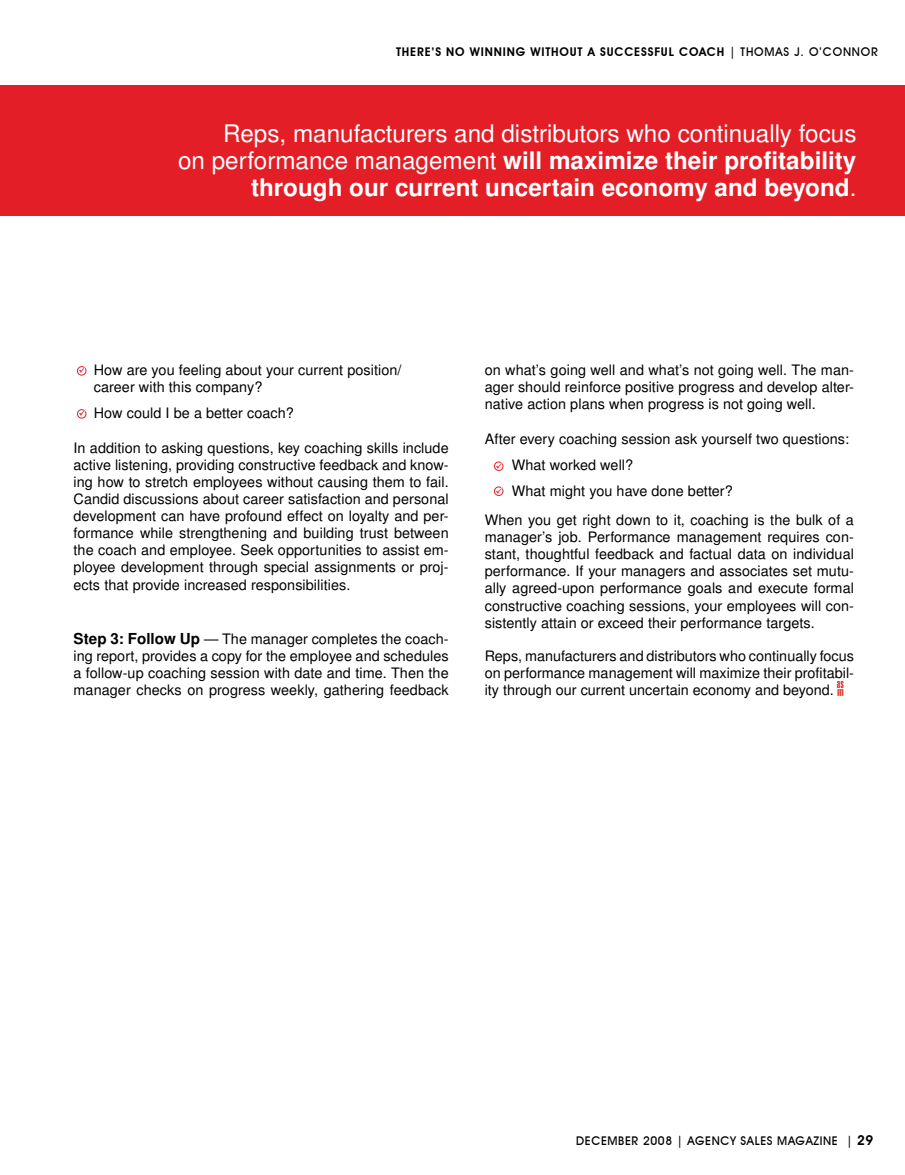
<style>
.page{position:relative;width:905px;height:1175px;background:#fff}
.page>*{position:absolute;margin:0;border:0;box-sizing:border-box;transform-origin:0 0}
.t1{font:24px/27px "Turkish Sans SSK";color:#fff;text-align:right}
.t2{font:14.25px/17.1px "Turkish Sans SSK";letter-spacing:.005em;color:#000;text-align:justify}
.t3{font:600 12px "Avant Garde IT Cby BT";letter-spacing:.07em;color:#000}
.t4{font:500 12px "Avant Garde IT Cby BT";letter-spacing:.05em;color:#000}
.t5{font:10.95px "Swiss 924 BT Regular B";color:#e41e26}
.t6{font:10.95px "Swiss 924 BT Regular B";color:#e64131;scale:1.3 1}
.s1{font-weight:500}
.s2{font-weight:700}
.s3{font-weight:700;font-size:15px}
.s4{font-weight:600;font-size:13.5px}
</style>
<div class="page">
<div style="left:0;top:86px;width:904px;height:130px;background:#e41e26"></div>
<div style="left:77px;top:366px;width:9px;height:9px;border:1px solid #e41e26;border-radius:50%"></div>
<div style="left:77px;top:409px;width:9px;height:9px;border:1px solid #e41e26;border-radius:50%"></div>
<div style="left:494px;top:462px;width:9px;height:8px;border:1px solid #e41e26;border-radius:50%"></div>
<div style="left:494px;top:487px;width:9px;height:8px;border:1px solid #e41e26;border-radius:50%"></div>
<svg style="left:79px;top:366px;width:7px;height:8px"></svg>
<svg style="left:79px;top:409px;width:7px;height:8px"></svg>
<svg style="left:495px;top:461px;width:8px;height:8px"></svg>
<svg style="left:495px;top:486px;width:8px;height:8px"></svg>
<p class="t3" style="left:396px;top:44px;width:483px">THERE’S NO WINNING WITHOUT A SUCCESSFUL COACH <span class="s1">| THOMAS J. O’CONNOR</span></p>
<h1 class="t1" style="left:178px;top:120px;width:680px">Reps, manufacturers and distributors who continually focus<br>on performance management <span class="s2">will maximize their profitability through our current uncertain economy and beyond</span>.</h1>
<p class="t2" style="left:94px;top:361px;width:309px">How are you feeling about your current position/ career with this company?</p>
<p class="t2" style="left:94px;top:404px;width:202px">How could I be a better coach?</p>
<p class="t2" style="left:74px;top:439px;width:377px">In addition to asking questions, key coaching skills include active listening, providing constructive feedback and know&shy;ing how to stretch employees without causing them to fail.<br>Candid discussions about career satisfaction and personal development can have profound effect on loyalty and per&shy;formance while strengthening and building trust between the coach and employee. Seek opportunities to assist em&shy;ployee development through special assignments or proj&shy;ects that provide increased responsibilities.</p>
<p class="t2" style="left:74px;top:629px;width:377px"><span class="s3">Step 3: Follow Up</span> — The manager completes the coach&shy;ing report, provides a copy for the employee and schedules a follow-up coaching session with date and time. Then the manager checks on progress weekly, gathering feedback</p>
<p class="t2" style="left:484px;top:361px;width:371px">on what’s going well and what’s not going well. The man&shy;ager should reinforce positive progress and develop alter&shy;native action plans when progress is not going well.</p>
<p class="t2" style="left:512px;top:425px;width:339px;line-height:26.1px;text-align:left;text-indent:-27px">After every coaching session ask yourself two questions:<br>What worked well?<br>What might you have done better?</p>
<p class="t2" style="left:484px;top:511px;width:371px">When you get right down to it, coaching is the bulk of a manager’s job. Performance management requires con&shy;stant, thoughtful feedback and factual data on individual performance. If your managers and associates set mutu&shy;ally agreed-upon performance goals and execute formal constructive coaching sessions, your employees will con&shy;sistently attain or exceed their performance targets.</p>
<p class="t2" style="left:484px;top:647px;width:371px">Reps, manufacturers and distributors who continually focus on performance management will maximize their profitabil&shy;ity through our current uncertain economy and beyond.</p>
<p class="t5" style="left:836px;top:677px;width:8px">AS</p>
<p class="t6" style="left:837px;top:685px;width:7px">M</p>
<p class="t4" style="left:576px;top:1133px;width:299px">DECEMBER 2008 | AGENCY SALES MAGAZINE | <span class="s4">29</span></p>
</div>
